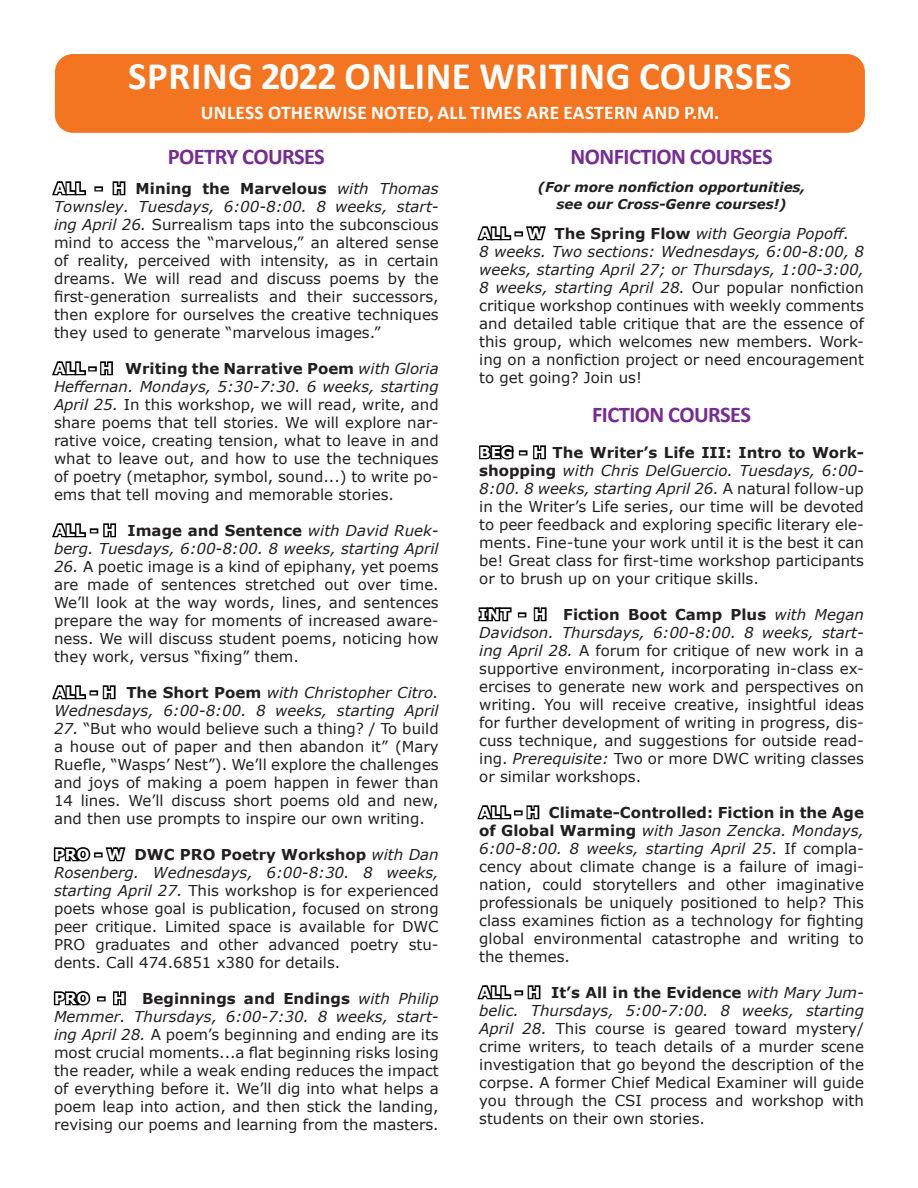
<style>
.page{position:relative;width:918px;height:1188px;background:#fff}
.page>*{position:absolute;margin:0;border:0;box-sizing:border-box;transform-origin:0 0}
.t1{font:700 39px "Calibri";letter-spacing:.015em;color:#fff}
.t2{font:700 22.5px "Calibri";letter-spacing:-.025em;color:#752d8f}
.t3{font:700 19.5px "Calibri";letter-spacing:.015em;color:#fff}
.DWC_brochure_text{font:15px/18px "Verdana";color:#231f20;text-align:justify}
.DWC_brochure_text-2{font:italic 15px/18px "Verdana";color:#231f20}
.t4{font:italic 700 13.5px "Verdana";color:#231f20}
.s1{font-weight:700;color:#000}
.s2{font-weight:700}
.s3{font-style:italic}
.s4{font-weight:700;font-style:normal;color:#000}
.s5{font-weight:700;font-style:normal}
</style>
<div class="page">
<div style="left:55px;top:54px;width:810px;height:79px;background:#f37421;border-radius:18px"></div>
<p class="t1" style="left:128px;top:48px;width:665px">SPRING 2022 ONLINE WRITING COURSES</p>
<p class="t3" style="left:201px;top:98px;width:520px">UNLESS OTHERWISE NOTED, ALL TIMES ARE EASTERN AND P.M.</p>
<p class="t2" style="left:168px;top:140px;width:159px">POETRY COURSES</p>
<p class="DWC_brochure_text" style="left:54px;top:179px;width:386px"><span class="s1">ALL - H</span> <span class="s2">Mining the Marvelous</span> <span class="s3">with Thomas Townsley. Tuesdays, 6:00-8:00. 8 weeks, start&shy;ing April 26.</span> Surrealism taps into the subconscious mind to access the “marvelous,” an altered sense of reality, perceived with intensity, as in certain dreams. We will read and discuss poems by the first-generation surrealists and their successors, then explore for ourselves the creative techniques they used to generate “marvelous images.”</p>
<p class="DWC_brochure_text" style="left:54px;top:359px;width:386px"><span class="s1">ALL - H</span> <span class="s2">Writing the Narrative Poem</span> <span class="s3">with Gloria Heffernan. Mondays, 5:30-7:30. 6 weeks, starting April 25.</span> In this workshop, we will read, write, and share poems that tell stories. We will explore nar&shy;rative voice, creating tension, what to leave in and what to leave out, and how to use the techniques of poetry (metaphor, symbol, sound...) to write po&shy;ems that tell moving and memorable stories.</p>
<p class="DWC_brochure_text-2" style="left:54px;top:521px;width:386px"><span class="s4">ALL - H</span> <span class="s5">Image and Sentence</span> with David Ruek&shy;berg. Tuesdays, 6:00-8:00. 8 weeks, starting April</p>
<p class="DWC_brochure_text" style="left:54px;top:557px;width:386px"><span class="s3">26.</span> A poetic image is a kind of epiphany, yet poems are made of sentences stretched out over time.<br>We’ll look at the way words, lines, and sentences prepare the way for moments of increased aware&shy;ness. We will discuss student poems, noticing how they work, versus “fixing” them.</p>
<p class="DWC_brochure_text-2" style="left:54px;top:683px;width:386px"><span class="s4">ALL - H</span> <span class="s5">The Short Poem</span> with Christopher Citro.<br>Wednesdays, 6:00-8:00. 8 weeks, starting April</p>
<p class="DWC_brochure_text" style="left:54px;top:719px;width:386px"><span class="s3">27.</span> “But who would believe such a thing? / To build a house out of paper and then abandon it” (Mary Ruefle, “Wasps’ Nest”). We’ll explore the challenges and joys of making a poem happen in fewer than 14 lines. We’ll discuss short poems old and new, and then use prompts to inspire our own writing.</p>
<p class="DWC_brochure_text" style="left:54px;top:845px;width:386px"><span class="s1">PRO - W</span> <span class="s2">DWC PRO Poetry Workshop</span> <span class="s3">with Dan Rosenberg. Wednesdays, 6:00-8:30. 8 weeks, starting April 27.</span> This workshop is for experienced poets whose goal is publication, focused on strong peer critique. Limited space is available for DWC PRO graduates and other advanced poetry stu&shy;dents. Call 474.6851 x380 for details.</p>
<p class="DWC_brochure_text" style="left:54px;top:989px;width:386px"><span class="s1">PRO - H</span> <span class="s2">Beginnings and Endings</span> <span class="s3">with Philip Memmer. Thursdays, 6:00-7:30. 8 weeks, start&shy;ing April 28.</span> A poem’s beginning and ending are its most crucial moments...a flat beginning risks losing the reader, while a weak ending reduces the impact of everything before it. We’ll dig into what helps a poem leap into action, and then stick the landing, revising our poems and learning from the masters.</p>
<p class="t2" style="left:571px;top:140px;width:204px">NONFICTION COURSES</p>
<p class="t4" style="left:538px;top:178px;width:269px">(For more nonfiction opportunities,</p>
<p class="t4" style="left:557px;top:194px;width:232px">see our Cross-Genre courses!)</p>
<p class="DWC_brochure_text-2" style="left:479px;top:224px;width:371px"><span class="s4">ALL - W</span> <span class="s5">The Spring Flow</span> with Georgia Popoff.</p>
<p class="DWC_brochure_text" style="left:479px;top:242px;width:386px"><span class="s3">8 weeks. Two sections: Wednesdays, 6:00-8:00, 8 weeks, starting April 27; or Thursdays, 1:00-3:00, 8 weeks, starting April 28.</span> Our popular nonfiction critique workshop continues with weekly comments and detailed table critique that are the essence of this group, which welcomes new members. Work&shy;ing on a nonfiction project or need encouragement to get going? Join us!</p>
<p class="t2" style="left:592px;top:398px;width:160px">FICTION COURSES</p>
<p class="DWC_brochure_text" style="left:479px;top:443px;width:386px"><span class="s1">BEG - H</span> <span class="s2">The Writer’s Life III: Intro to Work&shy;shopping</span> <span class="s3">with Chris DelGuercio. Tuesdays, 6:00- 8:00. 8 weeks, starting April 26.</span> A natural follow-up in the Writer’s Life series, our time will be devoted to peer feedback and exploring specific literary ele&shy;ments. Fine-tune your work until it is the best it can be! Great class for first-time workshop participants or to brush up on your critique skills.</p>
<p class="DWC_brochure_text" style="left:479px;top:605px;width:386px"><span class="s1">INT - H</span> <span class="s2">Fiction Boot Camp Plus</span> <span class="s3">with Megan Davidson. Thursdays, 6:00-8:00. 8 weeks, start&shy;ing April 28.</span> A forum for critique of new work in a supportive environment, incorporating in-class ex&shy;ercises to generate new work and perspectives on writing. You will receive creative, insightful ideas for further development of writing in progress, dis&shy;cuss technique, and suggestions for outside read&shy;ing. <span class="s3">Prerequisite:</span> Two or more DWC writing classes or similar workshops.</p>
<p class="DWC_brochure_text" style="left:479px;top:803px;width:386px"><span class="s1">ALL - H</span> <span class="s2">Climate-Controlled: Fiction in the Age of Global Warming</span> <span class="s3">with Jason Zencka. Mondays, 6:00-8:00. 8 weeks, starting April 25</span>. If compla&shy;cency about climate change is a failure of imagi&shy;nation, could storytellers and other imaginative professionals be uniquely positioned to help? This class examines fiction as a technology for fighting global environmental catastrophe and writing to the themes.</p>
<p class="DWC_brochure_text" style="left:479px;top:983px;width:386px"><span class="s1">ALL - H</span> <span class="s2">It’s All in the Evidence</span> <span class="s3">with Mary Jum&shy;belic. Thursdays, 5:00-7:00. 8 weeks, starting April 28.</span> This course is geared toward mystery/ crime writers, to teach details of a murder scene investigation that go beyond the description of the corpse. A former Chief Medical Examiner will guide you through the CSI process and workshop with students on their own stories.</p>
</div>
